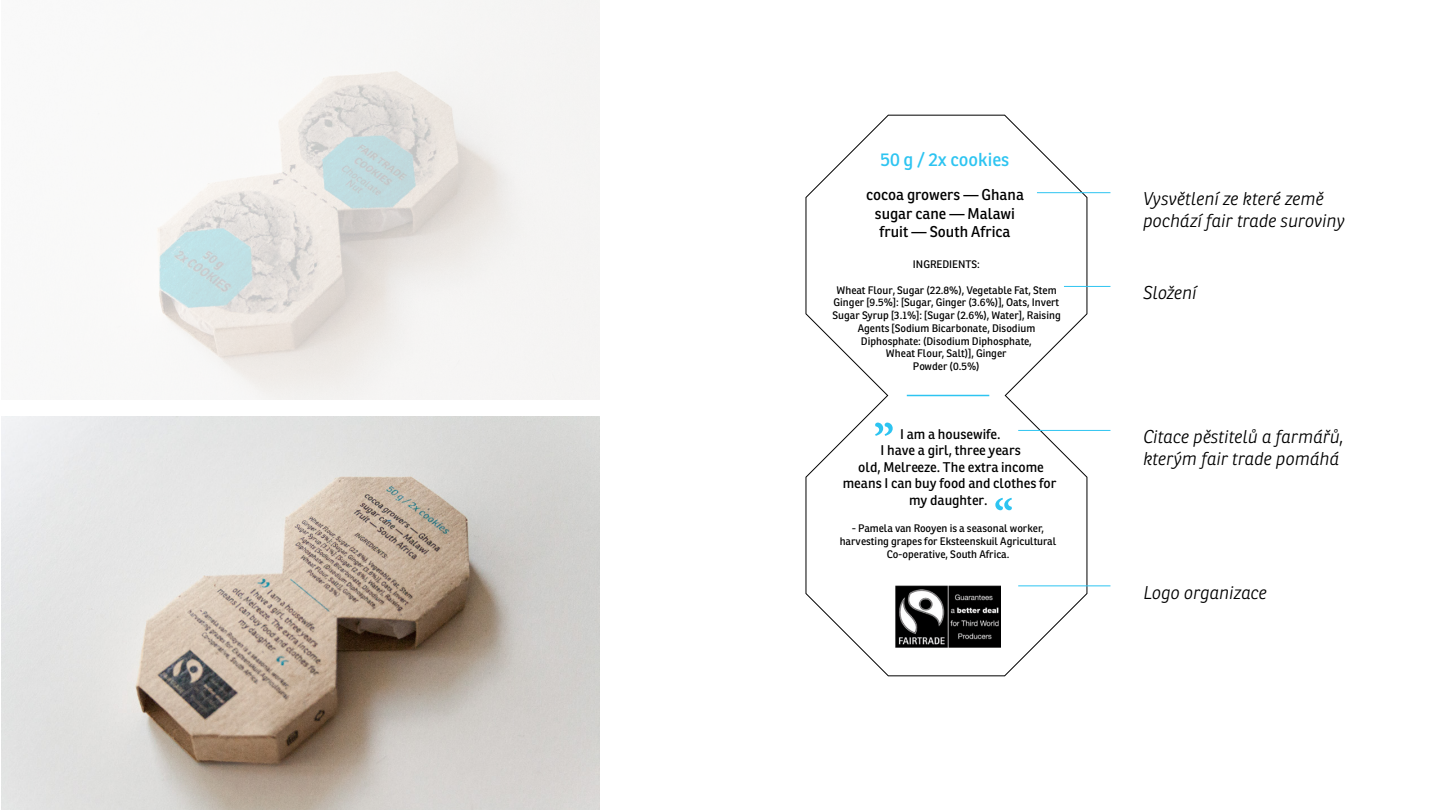
<style>
.page{position:relative;width:1440px;height:810px;background:#fff}
.page>*{position:absolute;margin:0;border:0;box-sizing:border-box;transform-origin:0 0}
.t1{font:18.23px "Ronnia";color:#2dc4f1}
.t2{font:italic 300 18px/21.6px "Ronnia";color:#000}
.t3{font:15.23px/18.2px "Ronnia";color:#000;text-align:center}
.t4{font:13.65px/16.4px "Ronnia";color:#000;text-align:center}
.t5{font:10.65px/12.8px "Ronnia";color:#000;text-align:center}
</style>
<div class="page">
<img style="left:157px;top:0;width:443px;height:400px">
<img style="left:1px;top:416px;width:599px;height:394px">
<svg style="left:806px;top:115px;width:281px;height:561px"></svg>
<hr style="left:907px;top:395px;width:82px;height:1px;background:#2dc4f1">
<hr style="left:1037px;top:192px;width:73px;height:1px;background:#2dc4f1">
<hr style="left:1018px;top:430px;width:92px;height:1px;background:#2dc4f1">
<hr style="left:1018px;top:586px;width:92px;height:1px;background:#2dc4f1">
<hr style="left:1064px;top:286px;width:46px;height:1px;background:#2dc4f1">
<h1 class="t1" style="left:881px;top:148px;width:130px">50 g / 2x cookies</h1>
<h3 class="t3" style="left:866px;top:186px;width:159px">cocoa growers — Ghana sugar cane — Malawi fruit — South Africa</h3>
<p class="t5" style="left:913px;top:258px;width:69px">INGREDIENTS:</p>
<p class="t5" style="left:833px;top:283px;width:230px">Wheat Flour, Sugar (22.8%), Vegetable Fat, Stem Ginger [9.5%]: [Sugar, Ginger (3.6%)], Oats, Invert Sugar Syrup [3.1%]: [Sugar (2.6%), Water], Raising Agents [Sodium Bicarbonate, Disodium Diphosphate: (Disodium Diphosphate,<br>Wheat Flour, Salt)], Ginger<br>Powder (0.5%)</p>
<p class="t4" style="left:843px;top:426px;width:215px">I am a housewife.<br>I have a girl, three years<br>old, Melreeze. The extra income means I can buy food and clothes for my daughter.</p>
<p class="t5" style="left:840px;top:522px;width:218px">- Pamela van Rooyen is a seasonal worker, harvesting grapes for Eksteenskuil Agricultural<br>Co-operative, South Africa.</p>
<h2 class="t2" style="left:1143px;top:188px;width:203px">Vysvětlení ze které země pochází fair trade suroviny</h2>
<h2 class="t2" style="left:1143px;top:282px;width:55px">Složení</h2>
<h2 class="t2" style="left:1143px;top:426px;width:202px">Citace pěstitelů a farmářů, kterým fair trade pomáhá</h2>
<h2 class="t2" style="left:1143px;top:582px;width:125px">Logo organizace</h2>
</div>
